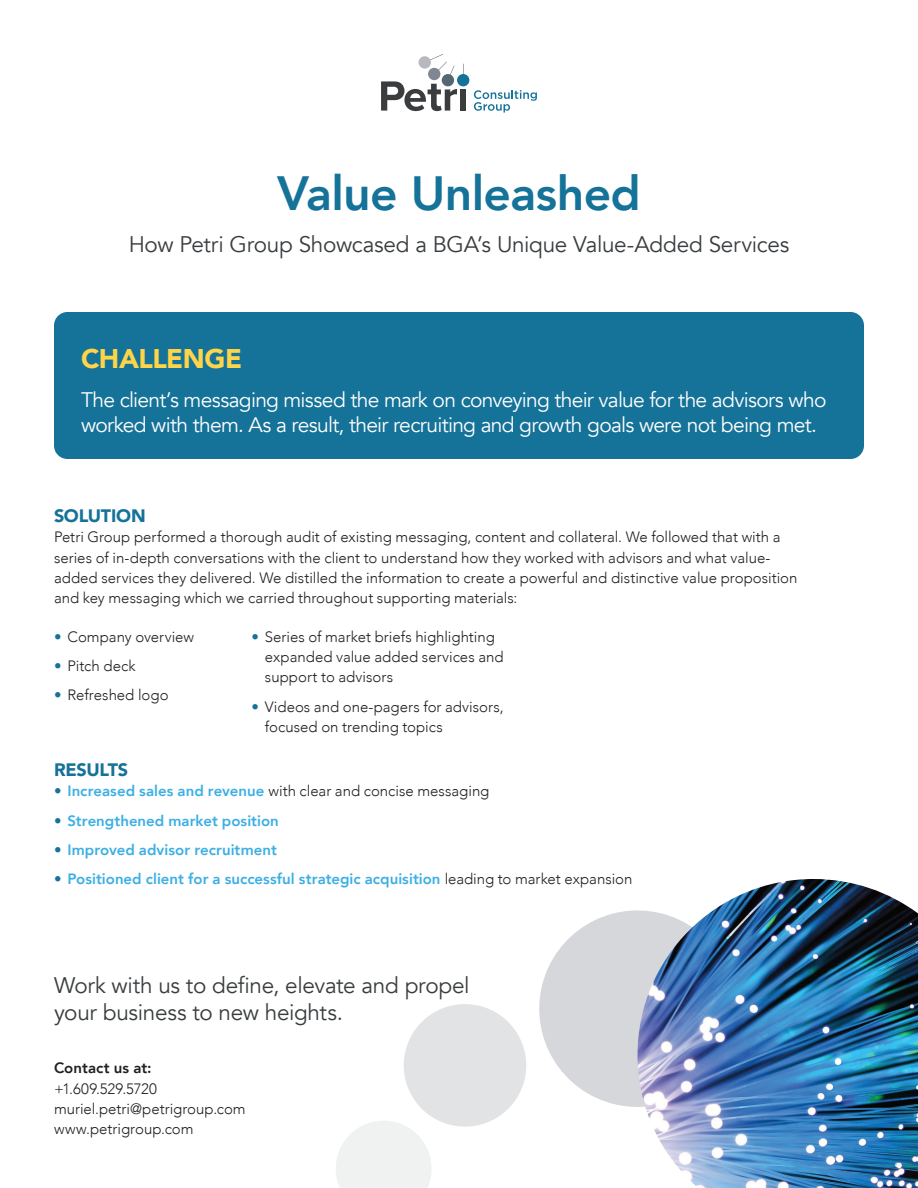
<style>
.page{position:relative;width:918px;height:1188px;background:#fff}
.page>*{position:absolute;margin:0;border:0;box-sizing:border-box;transform-origin:0 0}
.t1{font:800 48px "Avenir";letter-spacing:-.015em;color:#157298}
.t2{font:900 27px "Avenir";letter-spacing:-.015em;color:#fed548}
.t3{font:22.5px/27px "Avenir";letter-spacing:-.015em;color:#3a3d3f}
.t4{font:21px/25.5px "Avenir";letter-spacing:-.035em;color:#fff}
.t5{font:900 18px "Avenir";letter-spacing:-.015em;color:#157298}
.t6{font:300 15px/20.2px "Avenir";color:#231f20}
.t7{font:800 15px "Avenir";color:#3cafe4}
.t8{font:800 15px "Avenir";letter-spacing:.005em;color:#231f20}
.s1{color:#157298}
.s2{font-weight:800;color:#157298}
.s3{font-weight:800;color:#3cafe4}
.s4{font-weight:300;color:#231f20}
</style>
<div class="page">
<svg style="left:336px;top:1004px;width:190px;height:184px"></svg>
<svg style="left:539px;top:910px;width:99px;height:197px;fill:#d6d7da"></svg>
<div style="left:460px;top:89px;width:6px;height:22px;background:#3a3c3e"></div>
<svg style="left:381px;top:54px;width:76px;height:57px"></svg>
<div style="left:457px;top:74px;width:12px;height:12px;background:#157298;border-radius:50%"></div>
<div style="left:428px;top:68px;width:12px;height:12px;background:#808792;border-radius:50%"></div>
<div style="left:419px;top:56px;width:12px;height:13px;background:#b8b9bf;border-radius:50%"></div>
<svg style="left:474px;top:90px;width:63px;height:23px"></svg>
<div style="left:54px;top:312px;width:810px;height:147px;background:#157298;border-radius:14px"></div>
<img style="left:638px;top:879px;width:280px;height:309px">
<h1 class="t1" style="left:277px;top:156px;width:365px">Value Unleashed</h1>
<h3 class="t3" style="left:129px;top:231px;width:662px">How Petri Group Showcased a BGA’s Unique Value-Added Services</h3>
<h2 class="t2" style="left:81px;top:335px;width:163px">CHALLENGE</h2>
<h3 class="t4" style="left:81px;top:387px;width:747px">The client’s messaging missed the mark on conveying their value for the advisors who worked with them. As a result, their recruiting and growth goals were not being met.</h3>
<p class="t5" style="left:54px;top:500px;width:93px">SOLUTION</p>
<p class="t6" style="left:54px;top:527px;width:745px">Petri Group performed a thorough audit of existing messaging, content and collateral. We followed that with a series of in-depth conversations with the client to understand how they worked with advisors and what value&shy;added services they delivered. We distilled the information to create a powerful and distinctive value proposition and key messaging which we carried throughout supporting materials:</p>
<p class="t6" style="left:54px;top:627px;width:142px"><span class="s1">•</span> Company overview</p>
<p class="t6" style="left:54px;top:656px;width:83px"><span class="s1">•</span> Pitch deck</p>
<p class="t6" style="left:54px;top:685px;width:116px"><span class="s1">•</span> Refreshed logo</p>
<p class="t6" style="left:265px;top:627px;width:240px;text-indent:-14px"><span class="s1">•</span> Series of market briefs highlighting expanded value added services and support to advisors</p>
<p class="t6" style="left:265px;top:696px;width:240px;text-indent:-14px"><span class="s1">•</span> Videos and one-pagers for advisors, focused on trending topics</p>
<p class="t5" style="left:54px;top:754px;width:76px">RESULTS</p>
<p class="t6" style="left:54px;top:781px;width:437px"><span class="s2">•</span> <span class="s3">Increased sales and revenue</span> with clear and concise messaging</p>
<p class="t7" style="left:54px;top:809px;width:226px"><span class="s1">•</span> Strengthened market position</p>
<p class="t7" style="left:54px;top:838px;width:224px"><span class="s1">•</span> Improved advisor recruitment</p>
<p class="t7" style="left:54px;top:867px;width:580px"><span class="s1">•</span> Positioned client for a successful strategic acquisition <span class="s4">leading to market expansion</span></p>
<h3 class="t3" style="left:54px;top:973px;width:417px">Work with us to define, elevate and propel your business to new heights.</h3>
<p class="t8" style="left:54px;top:1056px;width:99px">Contact us at:</p>
<p class="t6" style="left:54px;top:1078px;width:193px">+1.609.529.5720 muriel.petri@petrigroup.com www.petrigroup.com</p>
</div>
